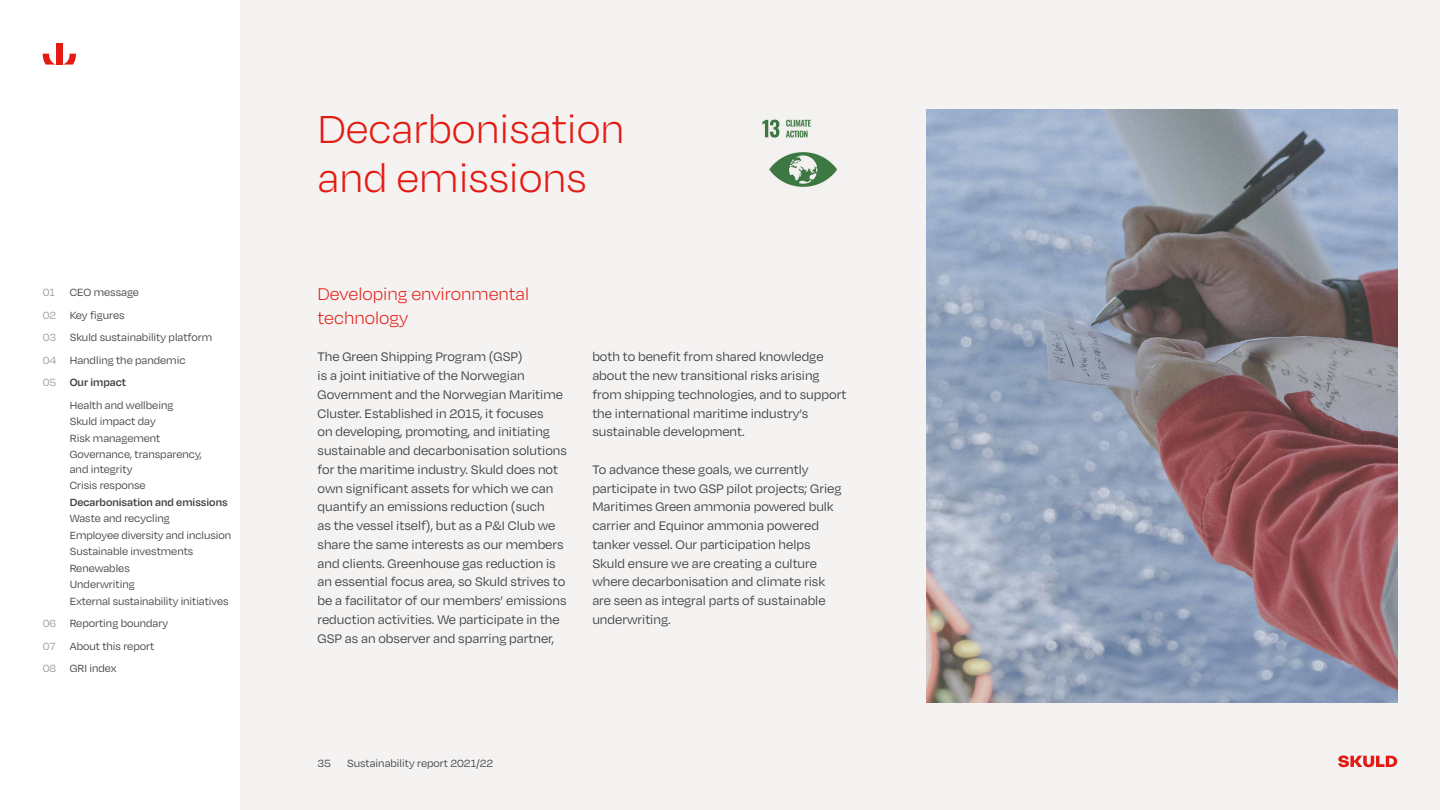
<style>
.page{position:relative;width:1440px;height:810px;background:#f5f3f2}
.page>*{position:absolute;margin:0;border:0;box-sizing:border-box;transform-origin:0 0}
.t1{font:300 45px/48.8px "Degular";color:#e41b13}
.t2{font:300 19.5px/24px "Degular";color:#e41b13}
.t3{font:14.25px/18.8px "Degular";color:#424243}
.t4{font:12px/16.5px "Degular";color:#424243}
.t5{font:600 12px "Degular";color:#424243}
.t6{font:12px/22.5px "Degular";color:#9d9d9c}
</style>
<div class="page">
<div style="left:0;top:0;width:239px;height:810px;background:#fff"></div>
<svg style="left:43px;top:54px;width:13px;height:11px"></svg>
<svg style="left:63px;top:54px;width:13px;height:11px"></svg>
<div style="left:56px;top:43px;width:7px;height:22px;background:#e41b13"></div>
<svg style="left:1338px;top:755px;width:59px;height:12px"></svg>
<img style="left:762px;top:119px;width:75px;height:68px">
<img style="left:926px;top:109px;width:471px;height:593px">
<p class="t6" style="left:43px;top:281px;width:15px">01<br>02<br>03<br>04<br>05</p>
<p class="t6" style="left:43px;top:612px;width:15px;text-align:justify">06<br>07<br>08</p>
<p class="t4" style="left:70px;top:281px;width:144px;line-height:22.5px">CEO message<br>Key figures<br>Skuld sustainability platform<br>Handling the pandemic</p>
<p class="t5" style="left:70px;top:375px;width:58px">Our impact</p>
<p class="t4" style="left:70px;top:397px;width:134px">Health and wellbeing<br>Skuld impact day<br>Risk management<br>Governance, transparency,</p>
<p class="t4" style="left:70px;top:460px;width:77px">and integrity<br>Crisis response</p>
<p class="t5" style="left:70px;top:495px;width:159px">Decarbonisation and emissions</p>
<p class="t4" style="left:70px;top:510px;width:163px">Waste and recycling<br>Employee diversity and inclusion<br>Sustainable investments<br>Renewables<br>Underwriting<br>External sustainability initiatives</p>
<p class="t4" style="left:70px;top:612px;width:100px;line-height:22.5px">Reporting boundary<br>About this report<br>GRI index</p>
<h1 class="t1" style="left:318px;top:103px;width:308px">Decarbonisation and emissions</h1>
<h2 class="t2" style="left:318px;top:281px;width:213px">Developing environmental technology</h2>
<p class="t3" style="left:318px;top:347px;width:251px">The Green Shipping Program (GSP)<br>is a joint initiative of the Norwegian Government and the Norwegian Maritime Cluster. Established in 2015, it focuses<br>on developing, promoting, and initiating sustainable and decarbonisation solutions for the maritime industry. Skuld does not own significant assets for which we can quantify an emissions reduction (such<br>as the vessel itself), but as a P&amp;I Club we share the same interests as our members and clients. Greenhouse gas reduction is an essential focus area, so Skuld strives to be a facilitator of our members’ emissions reduction activities. We participate in the GSP as an observer and sparring partner,</p>
<p class="t3" style="left:592px;top:347px;width:256px">both to benefit from shared knowledge about the new transitional risks arising from shipping technologies, and to support the international maritime industry’s sustainable development.</p>
<p class="t3" style="left:592px;top:459px;width:251px">To advance these goals, we currently participate in two GSP pilot projects; Grieg Maritimes Green ammonia powered bulk carrier and Equinor ammonia powered tanker vessel. Our participation helps Skuld ensure we are creating a culture where decarbonisation and climate risk are seen as integral parts of sustainable underwriting.</p>
<p class="t4" style="left:318px;top:755px;width:15px">35</p>
<p class="t4" style="left:347px;top:755px;width:148px">Sustainability report 2021/22</p>
</div>
